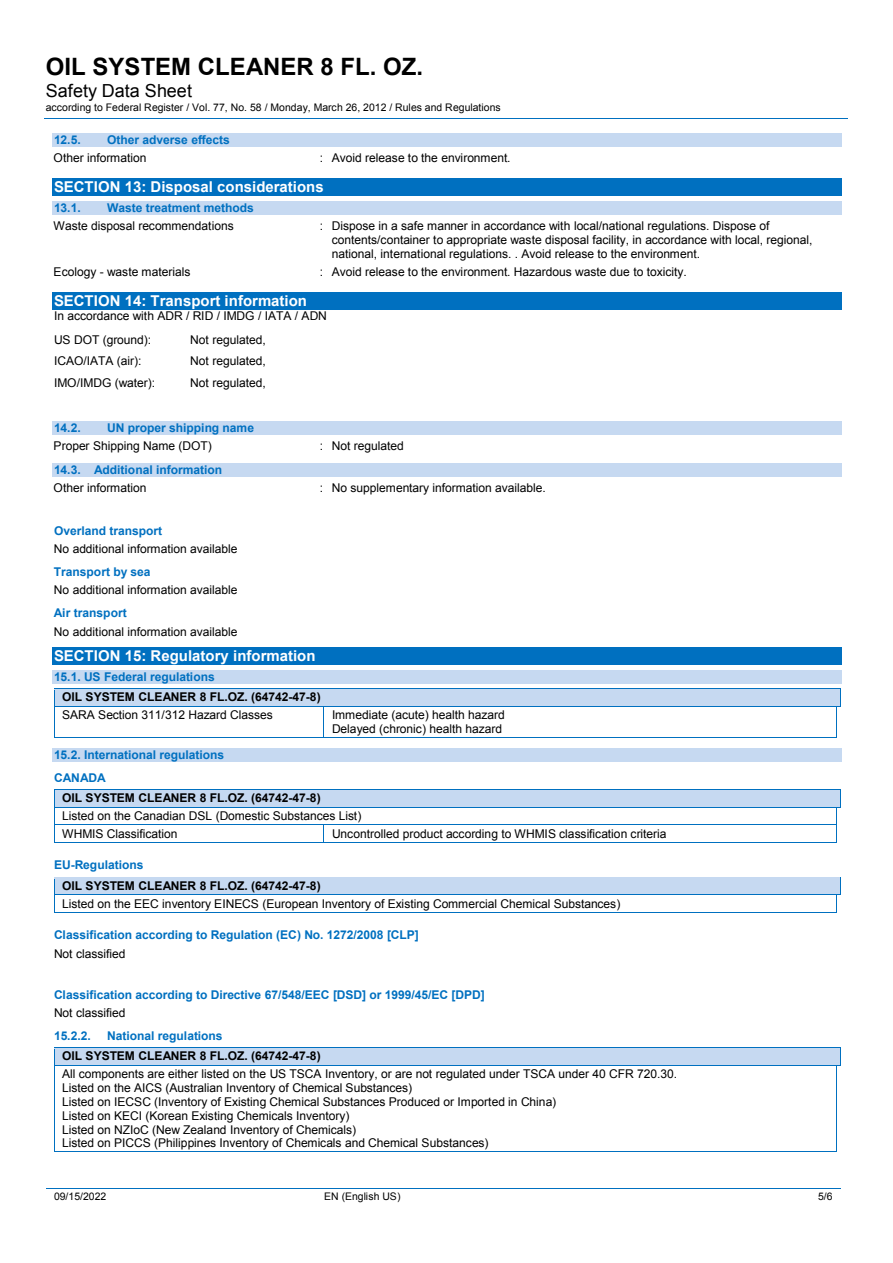
<style>
.page{position:relative;width:893px;height:1263px;background:#fff}
.page>*{position:absolute;margin:0;border:0;box-sizing:border-box;transform-origin:0 0}
.t1{font:700 24px "Arial";color:#000}
.t2{font:18px "Arial";color:#000}
.t3{font:700 15px "Arial";color:#fff}
.t4{font:12px/13.8px "Arial";letter-spacing:-.005em;color:#000}
.t5{font:700 12px/22.6px "Arial";color:#0070c0}
.t6{font:700 12px "Arial";letter-spacing:-.005em;color:#000}
.t7{font:10.5px "Arial";letter-spacing:-.005em;color:#000}
</style>
<div class="page">
<hr style="left:45px;top:118px;width:803px;height:1px;background:#0070c0">
<hr style="left:46px;top:1188px;width:210px;height:1px;background:#0070c0">
<hr style="left:257px;top:1188px;width:212px;height:1px;background:#0070c0">
<hr style="left:470px;top:1188px;width:297px;height:1px;background:#0070c0">
<hr style="left:767px;top:1188px;width:74px;height:1px;background:#0070c0">
<div style="left:52px;top:133px;width:789px;height:13px;background:#c6d9f1"></div>
<div style="left:52px;top:178px;width:789px;height:18px;background:#0070c0"></div>
<div style="left:52px;top:201px;width:789px;height:13px;background:#c6d9f1"></div>
<div style="left:52px;top:292px;width:789px;height:17px;background:#0070c0"></div>
<div style="left:52px;top:421px;width:789px;height:14px;background:#c6d9f1"></div>
<div style="left:52px;top:463px;width:789px;height:14px;background:#c6d9f1"></div>
<div style="left:52px;top:647px;width:789px;height:18px;background:#0070c0"></div>
<div style="left:52px;top:670px;width:789px;height:14px;background:#c6d9f1"></div>
<div style="left:62px;top:690px;width:770px;height:14px;background:#c6d9f1"></div>
<hr style="left:54px;top:688px;width:786px;height:1px;background:#0070c0">
<hr style="left:54px;top:689px;width:786px;height:1px;background:#c6d9f1">
<hr style="left:54px;top:704px;width:787px;height:1px;background:#c6d9f1">
<hr style="left:54px;top:706px;width:270px;height:1px;background:#0070c0">
<hr style="left:324px;top:706px;width:512px;height:1px;background:#0070c0">
<svg style="left:54px;top:690px;width:1px;height:47px"></svg>
<hr style="left:54px;top:737px;width:270px;height:1px;background:#0070c0">
<hr style="left:324px;top:737px;width:512px;height:1px;background:#0070c0">
<svg style="left:836px;top:688px;width:5px;height:50px"></svg>
<div style="left:52px;top:748px;width:789px;height:14px;background:#c6d9f1"></div>
<div style="left:54px;top:790px;width:786px;height:17px;background:#c6d9f1"></div>
<hr style="left:54px;top:789px;width:786px;height:1px;background:#0070c0">
<hr style="left:54px;top:807px;width:782px;height:1px;background:#0070c0">
<hr style="left:54px;top:824px;width:270px;height:1px;background:#0070c0">
<hr style="left:324px;top:824px;width:512px;height:1px;background:#0070c0">
<svg style="left:54px;top:790px;width:1px;height:52px"></svg>
<hr style="left:54px;top:842px;width:270px;height:1px;background:#0070c0">
<hr style="left:324px;top:842px;width:512px;height:1px;background:#0070c0">
<svg style="left:836px;top:789px;width:5px;height:54px"></svg>
<div style="left:62px;top:879px;width:770px;height:14px;background:#c6d9f1"></div>
<hr style="left:54px;top:877px;width:786px;height:1px;background:#0070c0">
<hr style="left:54px;top:878px;width:786px;height:1px;background:#c6d9f1">
<hr style="left:54px;top:893px;width:787px;height:1px;background:#c6d9f1">
<hr style="left:54px;top:894px;width:782px;height:1px;background:#0070c0">
<svg style="left:54px;top:877px;width:1px;height:35px"></svg>
<hr style="left:54px;top:912px;width:782px;height:1px;background:#0070c0">
<svg style="left:836px;top:877px;width:5px;height:36px"></svg>
<div style="left:62px;top:1050px;width:770px;height:13px;background:#c6d9f1"></div>
<hr style="left:54px;top:1047px;width:786px;height:1px;background:#0070c0">
<hr style="left:54px;top:1048px;width:786px;height:2px;background:#c6d9f1">
<hr style="left:54px;top:1063px;width:787px;height:2px;background:#c6d9f1">
<svg style="left:54px;top:1049px;width:1px;height:18px"></svg>
<hr style="left:54px;top:1065px;width:782px;height:1px;background:#0070c0">
<svg style="left:836px;top:1047px;width:5px;height:20px"></svg>
<hr style="left:54px;top:1067px;width:1px;height:84px;background:#0070c0">
<hr style="left:54px;top:1151px;width:782px;height:1px;background:#0070c0">
<hr style="left:836px;top:1067px;width:1px;height:84px;background:#0070c0">
<h1 class="t1" style="left:46px;top:51px;width:379px">OIL SYSTEM CLEANER 8 FL. OZ.</h1>
<h2 class="t2" style="left:46px;top:79px;width:148px">Safety Data Sheet</h2>
<p class="t7" style="left:46px;top:101px;width:456px">according to Federal Register / Vol. 77, No. 58 / Monday, March 26, 2012 / Rules and Regulations</p>
<p class="t5" style="left:54px;top:128px;width:28px">12.5.</p>
<p class="t5" style="left:107px;top:128px;width:124px">Other adverse effects</p>
<p class="t4" style="left:54px;top:151px;width:94px">Other information</p>
<p class="t4" style="left:320px;top:151px;width:192px">: Avoid release to the environment.</p>
<p class="t3" style="left:54px;top:177px;width:271px">SECTION 13: Disposal considerations</p>
<p class="t5" style="left:54px;top:196px;width:28px">13.1.</p>
<p class="t5" style="left:107px;top:196px;width:148px">Waste treatment methods</p>
<p class="t4" style="left:54px;top:219px;width:182px">Waste disposal recommendations</p>
<p class="t4" style="left:332px;top:219px;width:482px;text-indent:-12px">: Dispose in a safe manner in accordance with local/national regulations. Dispose of contents/container to appropriate waste disposal facility, in accordance with local, regional, national, international regulations. . Avoid release to the environment.</p>
<p class="t4" style="left:54px;top:265px;width:138px">Ecology - waste materials</p>
<p class="t4" style="left:320px;top:265px;width:368px">: Avoid release to the environment. Hazardous waste due to toxicity.</p>
<p class="t3" style="left:54px;top:291px;width:255px">SECTION 14: Transport information</p>
<p class="t4" style="left:54px;top:305px;width:275px;line-height:23.4px">In accordance with ADR / RID / IMDG / IATA / ADN<br>US DOT (ground):</p>
<p class="t4" style="left:190px;top:333px;width:77px">Not regulated,</p>
<p class="t4" style="left:54px;top:354px;width:89px">ICAO/IATA (air):</p>
<p class="t4" style="left:190px;top:354px;width:77px">Not regulated,</p>
<p class="t4" style="left:54px;top:376px;width:103px">IMO/IMDG (water):</p>
<p class="t4" style="left:190px;top:376px;width:77px">Not regulated,</p>
<p class="t5" style="left:54px;top:417px;width:28px">14.2.</p>
<p class="t5" style="left:107px;top:417px;width:148px">UN proper shipping name</p>
<p class="t4" style="left:54px;top:439px;width:160px">Proper Shipping Name (DOT)</p>
<p class="t4" style="left:320px;top:439px;width:86px">: Not regulated</p>
<p class="t5" style="left:54px;top:459px;width:170px">14.3. Additional information</p>
<p class="t4" style="left:54px;top:481px;width:94px">Other information</p>
<p class="t4" style="left:320px;top:481px;width:227px">: No supplementary information available.</p>
<p class="t5" style="left:54px;top:520px;width:110px">Overland transport</p>
<p class="t4" style="left:54px;top:542px;width:185px">No additional information available</p>
<p class="t5" style="left:54px;top:561px;width:98px">Transport by sea</p>
<p class="t4" style="left:54px;top:583px;width:185px">No additional information available</p>
<p class="t5" style="left:54px;top:602px;width:74px">Air transport</p>
<p class="t4" style="left:54px;top:624px;width:185px">No additional information available</p>
<p class="t3" style="left:54px;top:646px;width:263px">SECTION 15: Regulatory information</p>
<p class="t5" style="left:54px;top:666px;width:162px">15.1. US Federal regulations</p>
<p class="t6" style="left:62px;top:689px;width:260px">OIL SYSTEM CLEANER 8 FL.OZ. (64742-47-8)</p>
<p class="t4" style="left:62px;top:708px;width:212px">SARA Section 311/312 Hazard Classes</p>
<p class="t4" style="left:332px;top:708px;width:174px">Immediate (acute) health hazard<br>Delayed (chronic) health hazard</p>
<p class="t5" style="left:54px;top:744px;width:172px">15.2. International regulations<br>CANADA</p>
<p class="t6" style="left:62px;top:790px;width:260px">OIL SYSTEM CLEANER 8 FL.OZ. (64742-47-8)</p>
<p class="t4" style="left:62px;top:807px;width:301px;line-height:17.4px">Listed on the Canadian DSL (Domestic Substances List)<br>WHMIS Classification</p>
<p class="t4" style="left:332px;top:826px;width:336px">Uncontrolled product according to WHMIS classification criteria</p>
<p class="t5" style="left:54px;top:854px;width:91px">EU-Regulations</p>
<p class="t6" style="left:62px;top:878px;width:260px">OIL SYSTEM CLEANER 8 FL.OZ. (64742-47-8)</p>
<p class="t4" style="left:62px;top:897px;width:560px">Listed on the EEC inventory EINECS (European Inventory of Existing Commercial Chemical Substances)</p>
<p class="t5" style="left:54px;top:924px;width:366px">Classification according to Regulation (EC) No. 1272/2008 [CLP]</p>
<p class="t4" style="left:54px;top:947px;width:73px">Not classified</p>
<p class="t5" style="left:54px;top:984px;width:432px">Classification according to Directive 67/548/EEC [DSD] or 1999/45/EC [DPD]</p>
<p class="t4" style="left:54px;top:1006px;width:73px">Not classified</p>
<p class="t5" style="left:54px;top:1025px;width:38px">15.2.2.</p>
<p class="t5" style="left:107px;top:1025px;width:117px">National regulations</p>
<p class="t6" style="left:62px;top:1048px;width:260px">OIL SYSTEM CLEANER 8 FL.OZ. (64742-47-8)</p>
<p class="t4" style="left:62px;top:1067px;width:617px">All components are either listed on the US TSCA Inventory, or are not regulated under TSCA under 40 CFR 720.30.<br>Listed on the AICS (Australian Inventory of Chemical Substances)<br>Listed on IECSC (Inventory of Existing Chemical Substances Produced or Imported in China)<br>Listed on KECI (Korean Existing Chemicals Inventory)<br>Listed on NZIoC (New Zealand Inventory of Chemicals)<br>Listed on PICCS (Philippines Inventory of Chemicals and Chemical Substances)</p>
<p class="t7" style="left:54px;top:1189px;width:54px">09/15/2022</p>
<p class="t7" style="left:324px;top:1189px;width:78px">EN (English US)</p>
<p class="t7" style="left:818px;top:1189px;width:16px">5/6</p>
</div>
